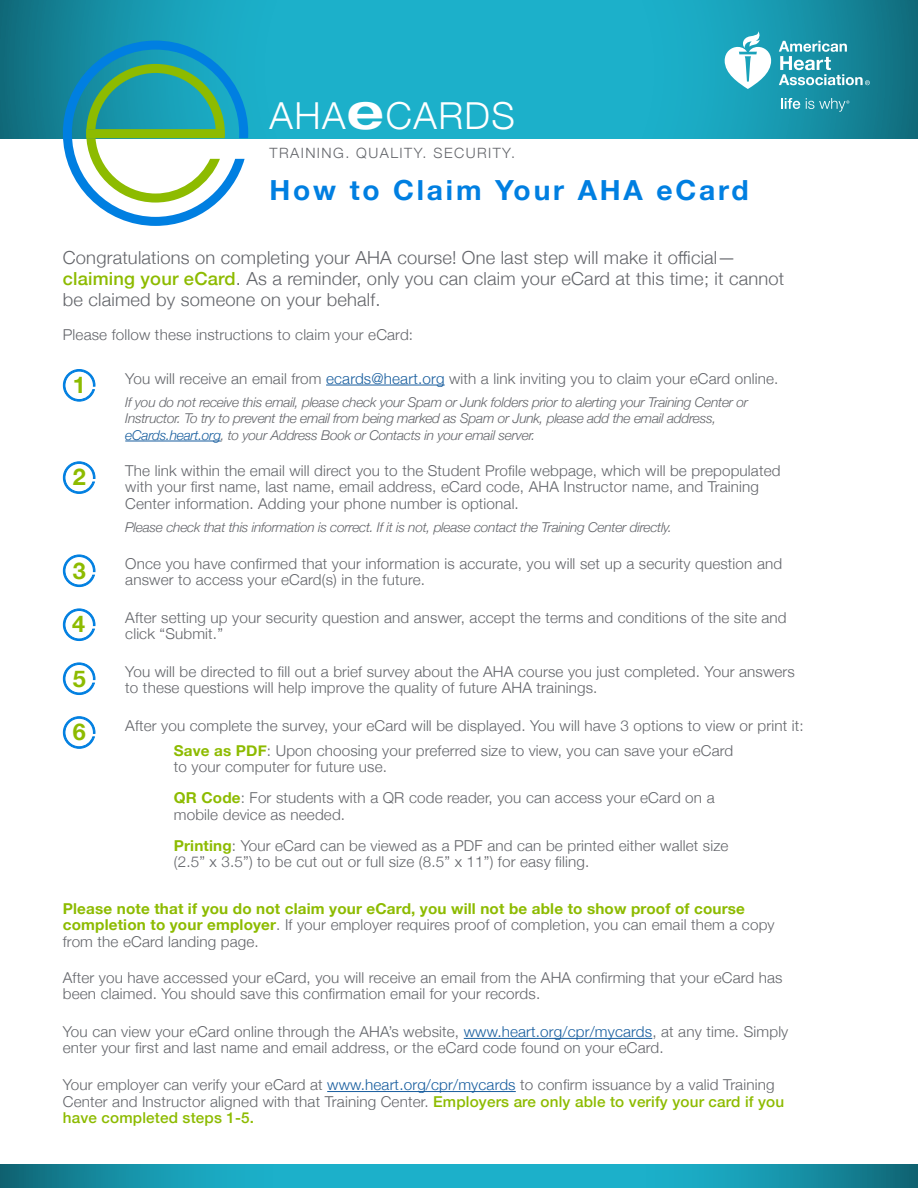
<style>
.page{position:relative;width:918px;height:1188px;background:#fff}
.page>*{position:absolute;margin:0;border:0;box-sizing:border-box;transform-origin:0 0}
.t1{font:300 37.2px "Helvetica Neue";letter-spacing:.04em;color:#fff}
.t2{font:700 27.75px "Helvetica Neue";letter-spacing:.1em;color:#007fe1}
.t3{font:700 22.95px "Helvetica Neue";color:#8dbb00}
.t4{font:300 18px/21px "Helvetica Neue";letter-spacing:.01em;color:#63656a}
.t5{font:300 15px/16.5px "Helvetica Neue";letter-spacing:.01em;color:#63656a}
.t6{font:700 15px/16.5px "Helvetica Neue";letter-spacing:.01em;color:#8dbb00}
.t7{font:300 14.25px "Helvetica Neue";letter-spacing:.1em;color:#63656a}
.t8{font:italic 300 13.5px/16.5px "Helvetica Neue";letter-spacing:-.02em;color:#63656a}
.s1{font-family:"Helvetica Neue LT Com";font-weight:700;font-stretch:expanded;font-size:48.3px}
.s2{font-weight:500;color:#8dbb00}
.s3{color:#175d9e}
.s4{font-weight:700;color:#8dbb00}
.s5{font-weight:300;color:#63656a}
</style>
<div class="page">
<svg style="left:0;top:0;width:918px;height:138px;background:#19a1b9"></svg>
<svg style="left:63px;top:41px;width:185px;height:185px"></svg>
<svg style="left:725px;top:31px;width:46px;height:58px"></svg>
<svg style="left:779px;top:41px;width:91px;height:44px;background:#50a8b7"></svg>
<svg style="left:781px;top:98px;width:68px;height:14px"></svg>
<svg style="left:62px;top:554px;width:34px;height:34px"></svg>
<svg style="left:62px;top:608px;width:34px;height:34px"></svg>
<svg style="left:62px;top:662px;width:34px;height:34px"></svg>
<hr style="left:464px;top:1038px;width:188px;height:1px;background:#175d9e">
<hr style="left:327px;top:1091px;width:189px;height:1px;background:#175d9e">
<svg style="left:62px;top:369px;width:34px;height:33px"></svg>
<hr style="left:326px;top:385px;width:119px;height:1px;background:#175d9e">
<hr style="left:125px;top:441px;width:96px;height:1px;background:#175d9e">
<svg style="left:62px;top:461px;width:34px;height:33px"></svg>
<svg style="left:0;top:1164px;width:918px;height:24px;background:#189db4"></svg>
<svg style="left:62px;top:716px;width:34px;height:33px"></svg>
<p class="t1" style="left:270px;top:85px;width:247px">AHA<span class="s1">e</span>CARDS</p>
<p class="t7" style="left:270px;top:142px;width:247px">TRAINING. QUALITY. SECURITY.</p>
<p class="t2" style="left:269px;top:168px;width:481px">How to Claim Your AHA eCard</p>
<p class="t4" style="left:63px;top:245px;width:723px">Congratulations on completing your AHA course! One last step will make it official— <span class="s2">claiming your eCard</span>. As a reminder, only you can claim your eCard at this time; it cannot be claimed by someone on your behalf.</p>
<p class="t5" style="left:63px;top:325px;width:352px">Please follow these instructions to claim your eCard:</p>
<p class="t3" style="left:73px;top:367px;width:15px">1</p>
<p class="t5" style="left:125px;top:369px;width:655px">You will receive an email from <span class="s3">ecards@heart.org</span> with a link inviting you to claim your eCard online.</p>
<p class="t8" style="left:125px;top:393px;width:624px">If you do not receive this email, please check your Spam or Junk folders prior to alerting your Training Center or<br>Instructor. To try to prevent the email from being marked as Spam or Junk, please add the email address, <span class="s3">eCards.heart.org</span>, to your Address Book or Contacts in your email server.</p>
<p class="t3" style="left:73px;top:459px;width:15px">2</p>
<p class="t5" style="left:125px;top:461px;width:657px">The link within the email will direct you to the Student Profile webpage, which will be prepopulated with your first name, last name, email address, eCard code, AHA Instructor name, and Training<br>Center information. Adding your phone number is optional.</p>
<p class="t8" style="left:125px;top:518px;width:548px">Please check that this information is correct. If it is not, please contact the Training Center directly.</p>
<p class="t3" style="left:73px;top:553px;width:15px">3</p>
<p class="t5" style="left:125px;top:554px;width:658px">Once you have confirmed that your information is accurate, you will set up a security question and answer to access your eCard(s) in the future.</p>
<p class="t3" style="left:72px;top:606px;width:15px">4</p>
<p class="t5" style="left:125px;top:608px;width:663px">After setting up your security question and answer, accept the terms and conditions of the site and click “Submit.”</p>
<p class="t3" style="left:73px;top:660px;width:15px">5</p>
<p class="t5" style="left:125px;top:662px;width:671px">You will be directed to fill out a brief survey about the AHA course you just completed. Your answers to these questions will help improve the quality of future AHA trainings.</p>
<p class="t3" style="left:73px;top:714px;width:15px">6</p>
<p class="t5" style="left:125px;top:716px;width:680px">After you complete the survey, your eCard will be displayed. You will have 3 options to view or print it:</p>
<p class="t5" style="left:174px;top:741px;width:561px"><span class="s4">Save as PDF</span>: Upon choosing your preferred size to view, you can save your eCard to your computer for future use.</p>
<p class="t5" style="left:174px;top:789px;width:542px"><span class="s4">QR Code</span>: For students with a QR code reader, you can access your eCard on a mobile device as needed.</p>
<p class="t5" style="left:174px;top:836px;width:556px"><span class="s4">Printing</span>: Your eCard can be viewed as a PDF and can be printed either wallet size (2.5” x 3.5”) to be cut out or full size (8.5” x 11”) for easy filing.</p>
<p class="t6" style="left:63px;top:900px;width:713px">Please note that if you do not claim your eCard, you will not be able to show proof of course completion to your employer<span class="s5">. If your employer requires proof of completion, you can email them a copy from the eCard landing page.</span></p>
<p class="t5" style="left:63px;top:968px;width:721px">After you have accessed your eCard, you will receive an email from the AHA confirming that your eCard has been claimed. You should save this confirmation email for your records.</p>
<p class="t5" style="left:63px;top:1022px;width:727px">You can view your eCard online through the AHA’s website, <span class="s3">www.heart.org/cpr/mycards</span>, at any time. Simply enter your first and last name and email address, or the eCard code found on your eCard.</p>
<p class="t5" style="left:63px;top:1075px;width:723px">Your employer can verify your eCard at <span class="s3">www.heart.org/cpr/mycards</span> to confirm issuance by a valid Training<br>Center and Instructor aligned with that Training Center. <span class="s2">Employers are only able to verify your card if you have completed steps 1-5.</span></p>
</div>
